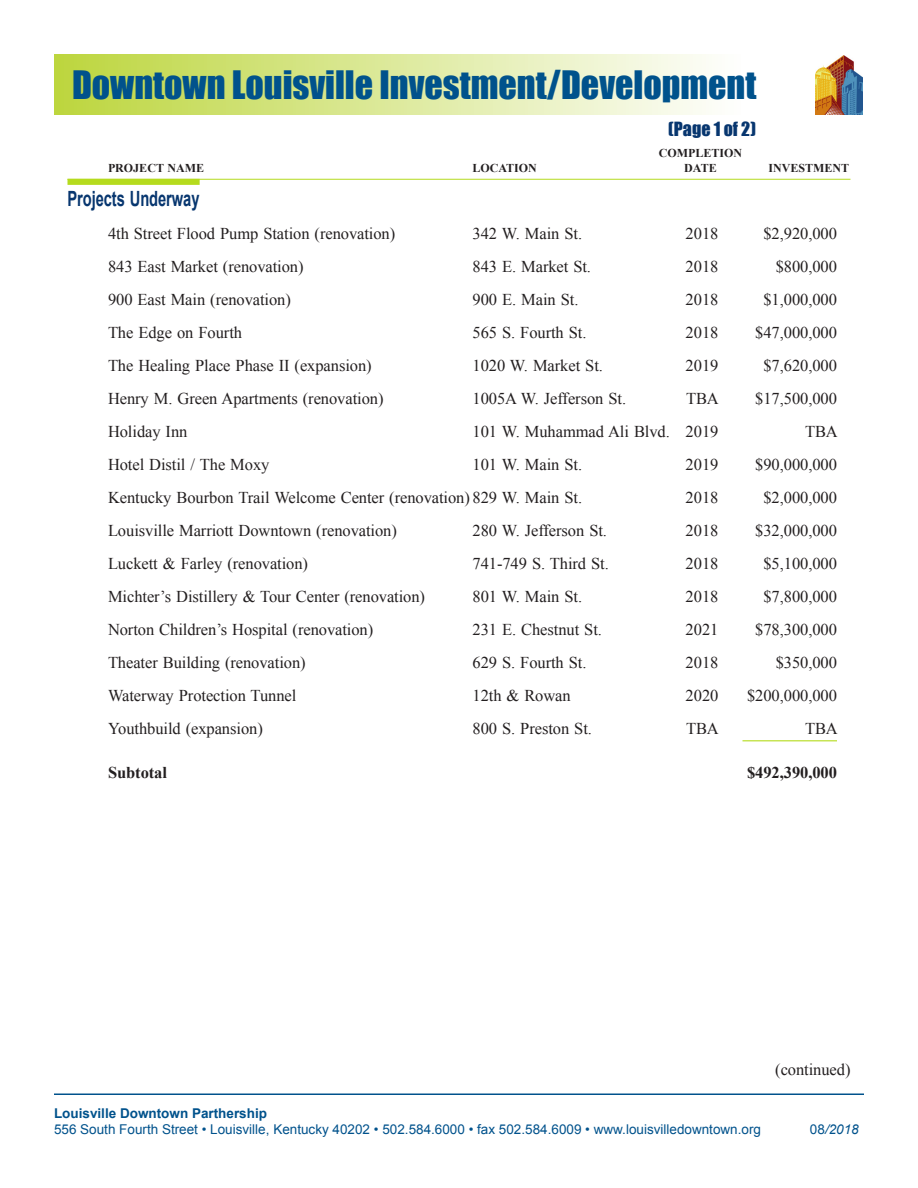
<style>
.page{position:relative;width:918px;height:1188px;background:#fff}
.page>*{position:absolute;margin:0;border:0;box-sizing:border-box;transform-origin:0 0}
.t1{font:36px "Impact";color:#00528c}
.Subhead_14_18_blue{font:700 21px "Arial";letter-spacing:-.005em;color:#07366f;scale:.7 1}
.t2{font:18px "Impact";color:#07366f}
.Body_text{font:16.5px "Times New Roman";letter-spacing:-.005em;color:#231f20}
.Subtotal{font:700 16.5px "Times New Roman";letter-spacing:-.005em;color:#231f20}
.t3{font:13.5px "Arial";color:#00528c}
.t4{font:700 13.5px "Arial";color:#00528c}
.t5{font:italic 13.5px "Arial";color:#00528c}
.Column_heads{font:700 12px "Times New Roman";color:#231f20}
.s1{font-style:normal}
</style>
<div class="page">
<div style="left:54px;top:54px;width:810px;height:61px;background:linear-gradient(to right,#bdd63f,#fff)"></div>
<hr style="left:54px;top:1094px;width:810px;height:1px;background:#00528c">
<img style="left:816px;top:55px;width:47px;height:60px">
<hr style="left:68px;top:179px;width:782px;height:1px;background:#b5db1e">
<div style="left:68px;top:179px;width:132px;height:6px;background:#b5db1e"></div>
<hr style="left:742px;top:740px;width:95px;height:1px;background:#b5db1e">
<p class="t1" style="left:72px;top:57px;width:686px">Downtown Louisville Investment/Development</p>
<p class="t2" style="left:668px;top:115px;width:89px">(Page 1 of 2)</p>
<p class="Column_heads" style="left:659px;top:144px;width:85px">COMPLETION</p>
<p class="Column_heads" style="left:108px;top:159px;width:98px">PROJECT NAME</p>
<p class="Column_heads" style="left:472px;top:159px;width:66px">LOCATION</p>
<p class="Column_heads" style="left:684px;top:159px;width:34px">DATE</p>
<p class="Column_heads" style="left:769px;top:159px;width:82px">INVESTMENT</p>
<p class="Subhead_14_18_blue" style="left:68px;top:185px;width:190px">Projects Underway</p>
<p class="Body_text" style="left:108px;top:222px;width:289px">4th Street Flood Pump Station (renovation)</p>
<p class="Body_text" style="left:473px;top:222px;width:111px">342 W. Main St.</p>
<p class="Body_text" style="left:686px;top:222px;width:34px">2018</p>
<p class="Body_text" style="left:763px;top:222px;width:75px">$2,920,000</p>
<p class="Body_text" style="left:108px;top:255px;width:197px">843 East Market (renovation)</p>
<p class="Body_text" style="left:473px;top:255px;width:120px">843 E. Market St.</p>
<p class="Body_text" style="left:686px;top:255px;width:34px">2018</p>
<p class="Body_text" style="left:776px;top:255px;width:63px">$800,000</p>
<p class="Body_text" style="left:108px;top:288px;width:184px">900 East Main (renovation)</p>
<p class="Body_text" style="left:473px;top:288px;width:107px">900 E. Main St.</p>
<p class="Body_text" style="left:686px;top:288px;width:34px">2018</p>
<p class="Body_text" style="left:763px;top:288px;width:75px">$1,000,000</p>
<p class="Body_text" style="left:108px;top:321px;width:136px">The Edge on Fourth</p>
<p class="Body_text" style="left:473px;top:321px;width:116px">565 S. Fourth St.</p>
<p class="Body_text" style="left:686px;top:321px;width:34px">2018</p>
<p class="Body_text" style="left:755px;top:321px;width:83px">$47,000,000</p>
<p class="Body_text" style="left:108px;top:354px;width:265px">The Healing Place Phase II (expansion)</p>
<p class="Body_text" style="left:473px;top:354px;width:132px">1020 W. Market St.</p>
<p class="Body_text" style="left:686px;top:354px;width:34px">2019</p>
<p class="Body_text" style="left:763px;top:354px;width:75px">$7,620,000</p>
<p class="Body_text" style="left:108px;top:387px;width:277px">Henry M. Green Apartments (renovation)</p>
<p class="Body_text" style="left:473px;top:387px;width:155px">1005A W. Jefferson St.</p>
<p class="Body_text" style="left:686px;top:387px;width:34px">TBA</p>
<p class="Body_text" style="left:755px;top:387px;width:83px">$17,500,000</p>
<p class="Body_text" style="left:108px;top:420px;width:81px">Holiday Inn</p>
<p class="Body_text" style="left:473px;top:420px;width:247px">101 W. Muhammad Ali Blvd. 2019</p>
<p class="Body_text" style="left:805px;top:420px;width:34px">TBA</p>
<p class="Body_text" style="left:108px;top:453px;width:163px">Hotel Distil / The Moxy</p>
<p class="Body_text" style="left:473px;top:453px;width:111px">101 W. Main St.</p>
<p class="Body_text" style="left:686px;top:453px;width:34px">2019</p>
<p class="Body_text" style="left:755px;top:453px;width:83px">$90,000,000</p>
<p class="Body_text" style="left:108px;top:486px;width:476px">Kentucky Bourbon Trail Welcome Center (renovation) 829 W. Main St.</p>
<p class="Body_text" style="left:686px;top:486px;width:34px">2018</p>
<p class="Body_text" style="left:763px;top:486px;width:75px">$2,000,000</p>
<p class="Body_text" style="left:108px;top:519px;width:290px">Louisville Marriott Downtown (renovation)</p>
<p class="Body_text" style="left:473px;top:519px;width:136px">280 W. Jefferson St.</p>
<p class="Body_text" style="left:686px;top:519px;width:34px">2018</p>
<p class="Body_text" style="left:755px;top:519px;width:83px">$32,000,000</p>
<p class="Body_text" style="left:108px;top:552px;width:202px">Luckett &amp; Farley (renovation)</p>
<p class="Body_text" style="left:473px;top:552px;width:138px">741-749 S. Third St.</p>
<p class="Body_text" style="left:686px;top:552px;width:34px">2018</p>
<p class="Body_text" style="left:763px;top:552px;width:75px">$5,100,000</p>
<p class="Body_text" style="left:108px;top:585px;width:319px">Michter’s Distillery &amp; Tour Center (renovation)</p>
<p class="Body_text" style="left:473px;top:585px;width:111px">801 W. Main St.</p>
<p class="Body_text" style="left:686px;top:585px;width:34px">2018</p>
<p class="Body_text" style="left:763px;top:585px;width:75px">$7,800,000</p>
<p class="Body_text" style="left:108px;top:618px;width:267px">Norton Children’s Hospital (renovation)</p>
<p class="Body_text" style="left:473px;top:618px;width:131px">231 E. Chestnut St.</p>
<p class="Body_text" style="left:686px;top:618px;width:34px">2021</p>
<p class="Body_text" style="left:755px;top:618px;width:83px">$78,300,000</p>
<p class="Body_text" style="left:108px;top:651px;width:199px">Theater Building (renovation)</p>
<p class="Body_text" style="left:473px;top:651px;width:116px">629 S. Fourth St.</p>
<p class="Body_text" style="left:686px;top:651px;width:34px">2018</p>
<p class="Body_text" style="left:776px;top:651px;width:63px">$350,000</p>
<p class="Body_text" style="left:108px;top:684px;width:190px">Waterway Protection Tunnel</p>
<p class="Body_text" style="left:473px;top:684px;width:100px">12th &amp; Rowan</p>
<p class="Body_text" style="left:686px;top:684px;width:34px">2020</p>
<p class="Body_text" style="left:747px;top:684px;width:91px">$200,000,000</p>
<p class="Body_text" style="left:108px;top:717px;width:156px">Youthbuild (expansion)</p>
<p class="Body_text" style="left:473px;top:717px;width:121px">800 S. Preston St.</p>
<p class="Body_text" style="left:686px;top:717px;width:34px">TBA</p>
<p class="Body_text" style="left:805px;top:717px;width:34px">TBA</p>
<p class="Subtotal" style="left:108px;top:761px;width:61px">Subtotal</p>
<p class="Subtotal" style="left:747px;top:761px;width:91px">$492,390,000</p>
<p class="Body_text" style="left:775px;top:1059px;width:77px">(continued)</p>
<p class="t4" style="left:54px;top:1104px;width:215px">Louisville Downtown Parthership</p>
<p class="t3" style="left:54px;top:1120px;width:709px">556 South Fourth Street • Louisville, Kentucky 40202 • 502.584.6000 • fax 502.584.6009 • www.louisvilledowntown.org</p>
<p class="t5" style="left:810px;top:1121px;width:50px"><span class="s1">08</span>/2018</p>
</div>
